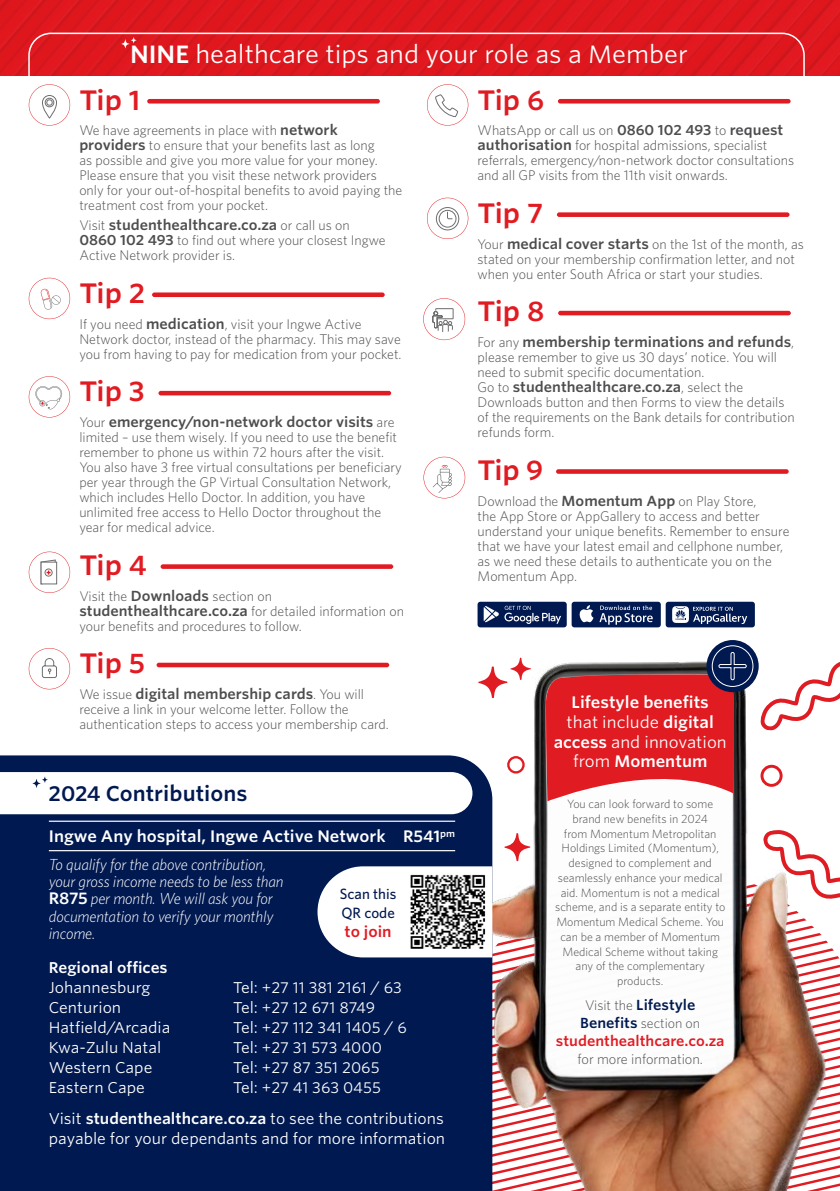
<style>
.page{position:relative;width:840px;height:1191px;background:#fff}
.page>*{position:absolute;margin:0;border:0;box-sizing:border-box;transform-origin:0 0}
.t1{font:600 27px "Whitney S Sm";letter-spacing:-.02em;color:#e11b22}
.t2{font:24px "Whitney S Sm";color:#fff}
.t3{font:600 20.6px "Whitney S Sm";color:#001950}
.t4{font:italic 300 16px/17.2px "Whitney";letter-spacing:-.01em;color:#fff}
.t5{font:600 16px/19.6px "Whitney S Sm";color:#fff;text-align:center}
.t6{font:15px/31.4px "Whitney S Sm";color:#fff}
.t7{font:15px "Whitney S Sm";letter-spacing:-.02em;color:#fff}
.t8{font:600 15px "Whitney S Sm";color:#fff}
.t9{font:500 15px/18.6px "Whitney";color:#001950}
.t10{font:600 15px "Whitney S Sm";color:#e11b22}
.t11{font:300 14.4px "Whitney";color:#4d4d4f}
.t12{font:300 14px/15px "Whitney";color:#4d4d4f}
.t13{font:600 14px "Whitney S Sm";color:#4d4d4f}
.t14{font:600 14px "Whitney S Sm";color:#e11b22}
.t15{font:600 14px "Whitney S Sm";color:#001950}
.t16{font:300 12px/14.8px "Whitney";color:#4d4d4f;text-align:center}
.s1{font-weight:600}
.s2{font-family:"Whitney S Sm";font-weight:600}
.s3{font-family:"Whitney";font-weight:300}
.s4{font-family:"Whitney S Sm";font-weight:600;font-style:normal}
.s5{font-weight:400}
.s6{font-family:"Whitney";font-weight:300;color:#4d4d4f}
.s7{font-family:"Whitney S Sm";font-weight:600;color:#001950}
</style>
<div class="page">
<div style="left:0;top:755px;width:463px;height:436px;background:#001950"></div>
<hr style="left:49px;top:850px;width:348px;height:1px;background:#fff">
<hr style="left:397px;top:820px;width:58px;height:2px;background:#fff">
<hr style="left:49px;top:820px;width:348px;height:2px;background:#fff">
<img style="left:0;top:0;width:839px;height:75px">
<img style="left:463px;top:640px;width:376px;height:551px">
<svg style="left:478px;top:657px;width:52px;height:41px"></svg>
<svg style="left:759px;top:659px;width:80px;height:72px"></svg>
<div style="left:760px;top:765px;width:22px;height:22px;border:3px solid #e11b22;border-radius:50%"></div>
<div style="left:507px;top:756px;width:17px;height:17px;border:2px solid #e11b22;border-radius:50%"></div>
<svg style="left:317px;top:830px;width:522px;height:133px"></svg>
<div style="left:407px;top:871px;width:81px;height:80px;border:2px solid #fff;border-radius:3px"></div>
<img style="left:409px;top:873px;width:77px;height:76px">
<svg style="left:0;top:772px;width:472px;height:42px"></svg>
<svg style="left:27px;top:276px;width:45px;height:45px"></svg>
<svg style="left:29px;top:278px;width:41px;height:41px"></svg>
<div style="left:152px;top:292px;width:232px;height:5px;background:#e11b22;border-radius:2px"></div>
<svg style="left:27px;top:374px;width:45px;height:45px"></svg>
<svg style="left:29px;top:376px;width:41px;height:41px"></svg>
<hr style="left:158px;top:391px;width:233px;height:4px;background:#e11b22;border-radius:2px">
<svg style="left:29px;top:551px;width:41px;height:42px"></svg>
<div style="left:45px;top:569px;width:7px;height:7px;border:1px solid #6e6e70;border-radius:50%"></div>
<div style="left:160px;top:564px;width:233px;height:5px;background:#e11b22;border-radius:2px"></div>
<svg style="left:27px;top:646px;width:45px;height:45px"></svg>
<svg style="left:29px;top:648px;width:41px;height:41px"></svg>
<div style="left:156px;top:662px;width:233px;height:5px;background:#e11b22;border-radius:2px"></div>
<svg style="left:27px;top:32px;width:778px;height:94px"></svg>
<hr style="left:557px;top:99px;width:233px;height:4px;background:#e11b22;border-radius:2px">
<svg style="left:424px;top:196px;width:46px;height:45px"></svg>
<svg style="left:426px;top:198px;width:42px;height:41px"></svg>
<div style="left:556px;top:212px;width:233px;height:5px;background:#e11b22;border-radius:2px"></div>
<svg style="left:423px;top:298px;width:42px;height:42px"></svg>
<hr style="left:558px;top:311px;width:232px;height:4px;background:#e11b22;border-radius:2px">
<svg style="left:421px;top:455px;width:46px;height:45px"></svg>
<svg style="left:423px;top:457px;width:42px;height:41px"></svg>
<div style="left:555px;top:469px;width:233px;height:5px;background:#e11b22;border-radius:2px"></div>
<svg style="left:477px;top:602px;width:277px;height:25px;background:#354874"></svg>
<div style="left:706px;top:640px;width:52px;height:52px;background:#001950;border-radius:50%"></div>
<svg style="left:543px;top:645px;width:210px;height:156px"></svg>
<h2 class="t2" style="left:130px;top:38px;width:559px"><span class="s1">NINE</span> healthcare tips and your role as a Member</h2>
<h1 class="t1" style="left:79px;top:81px;width:62px">Tip 1</h1>
<p class="t12" style="left:79px;top:122px;width:324px">We have agreements in place with <span class="s2">network providers</span> to ensure that your benefits last as long<br>as possible and give you more value for your money.<br>Please ensure that you visit these network providers only for your out-of-hospital benefits to avoid paying the treatment cost from your pocket.</p>
<p class="t13" style="left:79px;top:215px;width:271px"><span class="s3">Visit</span> studenthealthcare.co.za <span class="s3">or call us on</span></p>
<p class="t12" style="left:79px;top:233px;width:308px"><span class="s2">0860 102 493</span> to find out where your closest Ingwe<br>Active Network provider is.</p>
<h1 class="t1" style="left:79px;top:274px;width:67px">Tip 2</h1>
<p class="t12" style="left:79px;top:316px;width:323px">If you need <span class="s2">medication</span>, visit your Ingwe Active<br>Network doctor, instead of the pharmacy. This may save you from having to pay for medication from your pocket.</p>
<h1 class="t1" style="left:79px;top:373px;width:67px">Tip 3</h1>
<p class="t13" style="left:79px;top:412px;width:316px"><span class="s3">Your</span> emergency/non-network doctor visits <span class="s3">are</span></p>
<p class="t12" style="left:79px;top:429px;width:324px">limited – use them wisely. If you need to use the benefit remember to phone us within 72 hours after the visit.<br>You also have 3 free virtual consultations per beneficiary per year through the GP Virtual Consultation Network, which includes Hello Doctor. In addition, you have unlimited free access to Hello Doctor throughout the year for medical advice.</p>
<h1 class="t1" style="left:79px;top:546px;width:69px">Tip 4</h1>
<p class="t12" style="left:79px;top:588px;width:326px">Visit the <span class="s2">Downloads</span> section on <span class="s2">studenthealthcare.co.za</span> for detailed information on your benefits and procedures to follow.</p>
<h1 class="t1" style="left:79px;top:644px;width:67px">Tip 5</h1>
<p class="t13" style="left:79px;top:684px;width:286px"><span class="s3">We issue</span> digital membership cards<span class="s3">. You will</span></p>
<p class="t12" style="left:79px;top:701px;width:311px">receive a link in your welcome letter. Follow the authentication steps to access your membership card.</p>
<h3 class="t3" style="left:48px;top:779px;width:200px">2024 Contributions</h3>
<p class="t5" style="left:49px;top:826px;width:407px">Ingwe Any hospital, Ingwe Active Network R541<sup>pm</sup></p>
<p class="t4" style="left:49px;top:855px;width:236px">To qualify for the above contribution, your gross income needs to be less than<br><span class="s4">R875</span> per month. We will ask you for documentation to verify your monthly income.</p>
<p class="t9" style="left:339px;top:884px;width:58px">Scan this<br>QR code</p>
<p class="t10" style="left:344px;top:920px;width:49px">to join</p>
<p class="t8" style="left:49px;top:957px;width:120px">Regional offices</p>
<p class="t6" style="left:49px;top:971px;width:103px">Johannesburg</p>
<p class="t6" style="left:233px;top:971px;width:170px">Tel: +27 11 381 2161 / 63</p>
<p class="t6" style="left:49px;top:991px;width:74px">Centurion</p>
<p class="t7" style="left:233px;top:997px;width:143px">Tel: +27 12 671 8749</p>
<p class="t6" style="left:49px;top:1011px;width:123px">Hatfield/Arcadia</p>
<p class="t6" style="left:233px;top:1011px;width:175px">Tel: +27 112 341 1405 / 6</p>
<p class="t6" style="left:49px;top:1031px;width:114px">Kwa-Zulu Natal</p>
<p class="t6" style="left:233px;top:1031px;width:150px">Tel: +27 31 573 4000</p>
<p class="t6" style="left:49px;top:1051px;width:105px">Western Cape</p>
<p class="t6" style="left:233px;top:1051px;width:148px">Tel: +27 87 351 2065</p>
<p class="t6" style="left:49px;top:1071px;width:97px">Eastern Cape</p>
<p class="t6" style="left:49px;top:1071px;width:396px;text-indent:184px">Tel: +27 41 363 0455<br>Visit <span class="s1">studenthealthcare.co.za</span> to see the contributions</p>
<p class="t6" style="left:49px;top:1123px;width:397px">payable for your dependants and for more information</p>
<h1 class="t1" style="left:477px;top:81px;width:68px">Tip 6</h1>
<p class="t12" style="left:477px;top:122px;width:318px">WhatsApp or call us on <span class="s2">0860 102 493</span> to <span class="s2">request authorisation</span> for hospital admissions, specialist referrals, emergency/non-network doctor consultations and all GP visits from the 11th visit onwards.</p>
<h1 class="t1" style="left:477px;top:194px;width:67px">Tip 7</h1>
<p class="t12" style="left:477px;top:236px;width:328px">Your <span class="s2">medical cover starts</span> on the 1st of the month, as stated on your membership confirmation letter, and not when you enter South Africa or start your studies.</p>
<h1 class="t1" style="left:477px;top:293px;width:68px">Tip 8</h1>
<p class="t13" style="left:477px;top:332px;width:318px"><span class="s3">For any</span> membership terminations and refunds<span class="s3">,</span></p>
<p class="t12" style="left:477px;top:349px;width:301px">please remember to give us 30 days’ notice. You will need to submit specific documentation.</p>
<p class="t13" style="left:477px;top:377px;width:267px"><span class="s3">Go to</span> studenthealthcare.co.za<span class="s3">, select the</span></p>
<p class="t12" style="left:477px;top:394px;width:318px">Downloads button and then Forms to view the details of the requirements on the Bank details for contribution refunds form.</p>
<h1 class="t1" style="left:477px;top:451px;width:67px">Tip 9</h1>
<p class="t12" style="left:477px;top:493px;width:313px">Download the <span class="s2">Momentum App</span> on Play Store,<br>the App Store or AppGallery to access and better understand your unique benefits. Remember to ensure that we have your latest email and cellphone number, as we need these details to authenticate you on the Momentum App.</p>
<p class="t5" style="left:553px;top:692px;width:174px">Lifestyle benefits<br><span class="s5">that include</span> digital access <span class="s5">and innovation from</span> Momentum</p>
<p class="t16" style="left:555px;top:796px;width:172px">You can look forward to some brand new benefits in 2024<br>from Momentum Metropolitan<br>Holdings Limited (Momentum), designed to complement and seamlessly enhance your medical aid. Momentum is not a medical scheme, and is a separate entity to<br>Momentum Medical Scheme. You can be a member of Momentum<br>Medical Scheme without taking any of the complementary products.</p>
<p class="t15" style="left:584px;top:995px;width:112px"><span class="s6">Visit the</span> Lifestyle</p>
<p class="t12" style="left:580px;top:1015px;width:121px"><span class="s7">Benefits</span> section on</p>
<p class="t14" style="left:555px;top:1031px;width:170px">studenthealthcare.co.za</p>
<p class="t11" style="left:577px;top:1049px;width:127px">for more information.</p>
</div>
